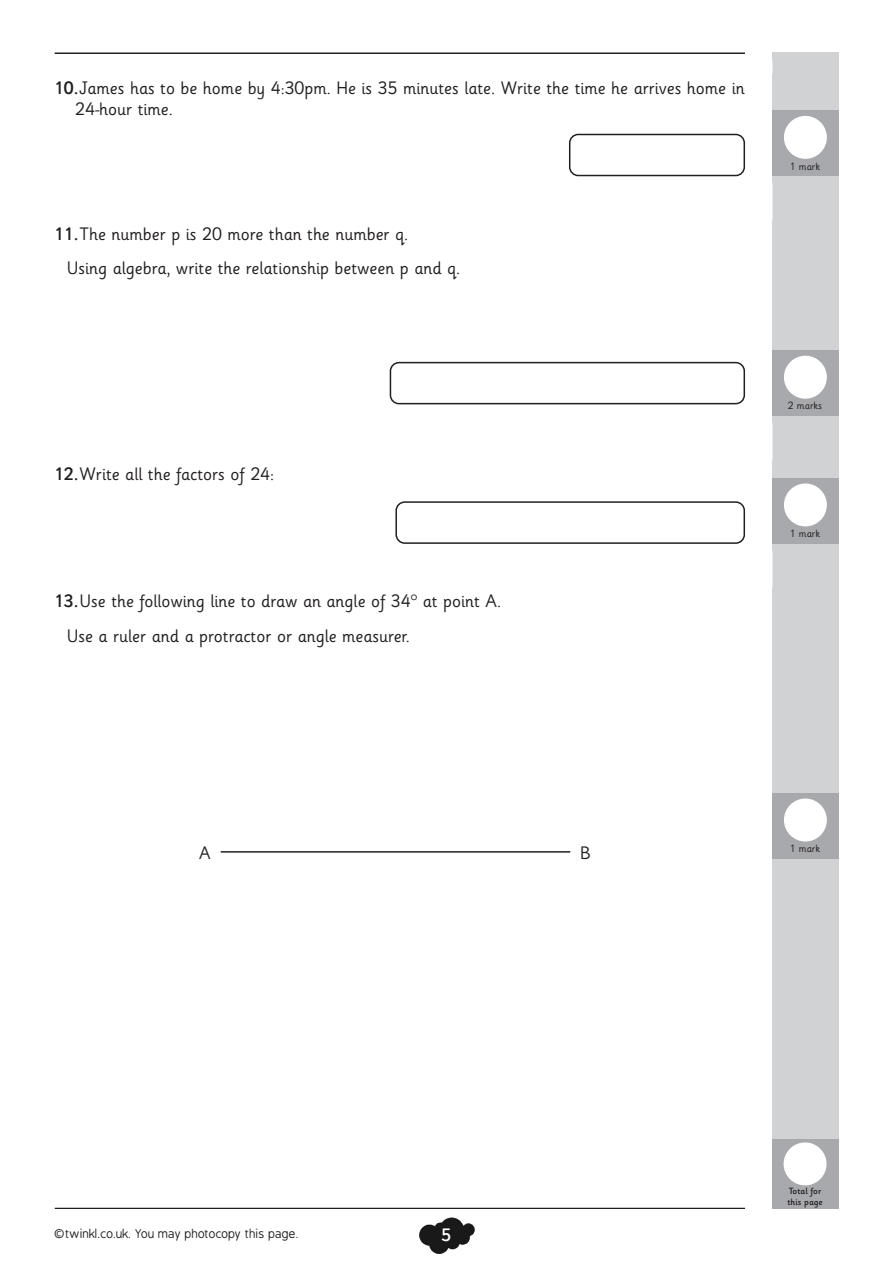
<style>
.page{position:relative;width:893px;height:1263px;background:#fff}
.page>*{position:absolute;margin:0;border:0;box-sizing:border-box;transform-origin:0 0}
.UNMARKED_QUESTIONS{font:18px/21.6px "Sassoon Infant Rg";color:#231f20}
.t1{font:500 18px "Sassoon Infant Md";color:#fff}
.t2{font:12px "B Preplay";color:#231f20}
.t3{font:10.5px "Sassoon Infant Rg";color:#231f20}
.t4{font:500 9px "Sassoon Infant Md";color:#231f20}
.s1{font-family:"Sassoon Infant Md";font-weight:500}
</style>
<div class="page">
<img style="left:419px;top:1218px;width:56px;height:35px">
<hr style="left:55px;top:1207px;width:690px;height:2px;background:#231f20">
<div style="left:772px;top:52px;width:67px;height:1109px;background:#d1d2d4"></div>
<hr style="left:55px;top:53px;width:690px;height:1px;background:#231f20">
<div style="left:772px;top:1140px;width:67px;height:69px;background:#a8a9ad"></div>
<div style="left:784px;top:1142px;width:42px;height:43px;background:#fff;border-radius:50%"></div>
<div style="left:772px;top:478px;width:67px;height:66px;background:#a8a9ad"></div>
<div style="left:784px;top:483px;width:43px;height:43px;background:#fff;border-radius:50%"></div>
<div style="left:772px;top:793px;width:67px;height:66px;background:#a8a9ad"></div>
<div style="left:784px;top:798px;width:43px;height:43px;background:#fff;border-radius:50%"></div>
<div style="left:772px;top:350px;width:67px;height:66px;background:#a8a9ad"></div>
<div style="left:784px;top:356px;width:43px;height:43px;background:#fff;border-radius:50%"></div>
<div style="left:772px;top:110px;width:67px;height:66px;background:#a8a9ad"></div>
<div style="left:784px;top:116px;width:43px;height:43px;background:#fff;border-radius:50%"></div>
<div style="left:569px;top:134px;width:176px;height:42px;border:2px solid #231f20;border-radius:9px"></div>
<div style="left:390px;top:362px;width:355px;height:42px;border:2px solid #231f20;border-radius:9px"></div>
<div style="left:395px;top:501px;width:350px;height:43px;border:2px solid #231f20;border-radius:9px"></div>
<hr style="left:221px;top:851px;width:349px;height:2px;background:#231f20">
<p class="UNMARKED_QUESTIONS" style="left:75px;top:77px;width:671px;text-indent:-21px"><span class="s1">10.</span>James has to be home by 4:30pm. He is 35 minutes late. Write the time he arrives home in<br>24-hour time.</p>
<p class="UNMARKED_QUESTIONS" style="left:54px;top:224px;width:356px"><span class="s1">11.</span>The number p is 20 more than the number q.</p>
<p class="UNMARKED_QUESTIONS" style="left:67px;top:258px;width:395px">Using algebra, write the relationship between p and q.</p>
<p class="t3" style="left:790px;top:160px;width:32px">1 mark</p>
<p class="UNMARKED_QUESTIONS" style="left:54px;top:464px;width:222px"><span class="s1">12.</span>Write all the factors of 24:</p>
<p class="UNMARKED_QUESTIONS" style="left:54px;top:591px;width:449px"><span class="s1">13.</span>Use the following line to draw an angle of 34° at point A.</p>
<p class="UNMARKED_QUESTIONS" style="left:67px;top:625px;width:345px">Use a ruler and a protractor or angle measurer.</p>
<p class="t3" style="left:788px;top:400px;width:36px">2 marks</p>
<p class="t3" style="left:790px;top:528px;width:32px">1 mark</p>
<p class="UNMARKED_QUESTIONS" style="left:199px;top:843px;width:13px">A</p>
<p class="UNMARKED_QUESTIONS" style="left:580px;top:843px;width:12px">B</p>
<p class="t3" style="left:790px;top:843px;width:32px">1 mark</p>
<p class="t2" style="left:55px;top:1227px;width:246px">©twinkl.co.uk. You may photocopy this page.</p>
<p class="t1" style="left:442px;top:1225px;width:11px">5</p>
<p class="t4" style="left:789px;top:1186px;width:34px">Total for</p>
<p class="t4" style="left:787px;top:1196px;width:37px">this page</p>
</div>
